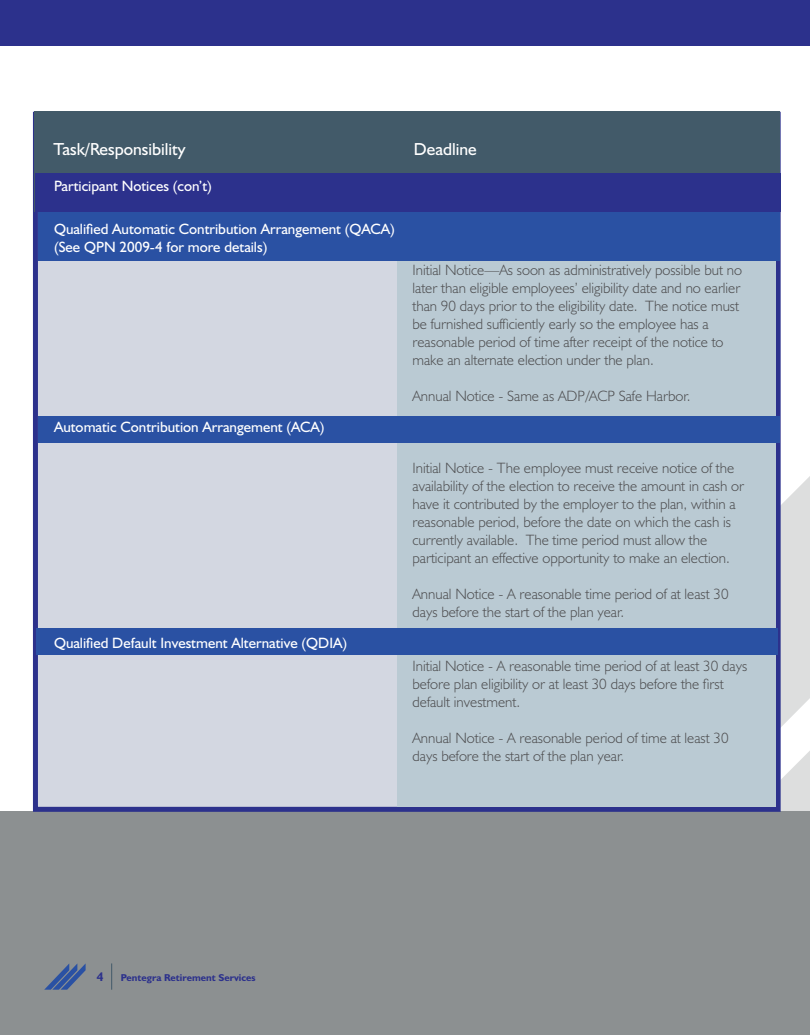
<style>
.page{position:relative;width:810px;height:1035px;background:#fff}
.page>*{position:absolute;margin:0;border:0;box-sizing:border-box;transform-origin:0 0}
.t1{font:17.5px "Humanist 521 BT";color:#fff}
.t2{font:300 15px/18px "Humanist 521 BT";color:#4d4d4f}
.t3{font:15px/18px "Humanist 521 BT";color:#fff}
.t4{font:700 12.5px "Humanist 521 BT";color:#2c318c}
.t5{font:700 10px "Humanist 521 BT";color:#2c318c}
</style>
<div class="page">
<svg style="left:781px;top:476px;width:29px;height:251px;background:#e0e1e1"></svg>
<svg style="left:781px;top:751px;width:29px;height:61px;fill:#dddede"></svg>
<div style="left:0;top:812px;width:810px;height:223px;background:#8c9091"></div>
<div style="left:0;top:0;width:810px;height:45px;background:#2c318c"></div>
<svg style="left:111px;top:963px;width:1px;height:27px"></svg>
<svg style="left:44px;top:963px;width:42px;height:27px"></svg>
<div style="left:33px;top:112px;width:748px;height:700px;background:#d3d7e1;border:5px solid #2c318c"></div>
<div style="left:398px;top:117px;width:378px;height:689px;background:#bacad3"></div>
<div style="left:34px;top:112px;width:745px;height:100px;background:#425a69"></div>
<div style="left:38px;top:212px;width:741px;height:49px;background:#2a51a3"></div>
<div style="left:38px;top:416px;width:741px;height:26px;background:#2a51a3"></div>
<div style="left:36px;top:629px;width:742px;height:26px;background:#2a51a3"></div>
<div style="left:35px;top:174px;width:746px;height:38px;background:#2c318c"></div>
<p class="t1" style="left:54px;top:138px;width:134px">Task/Responsibility</p>
<p class="t1" style="left:414px;top:138px;width:64px">Deadline</p>
<p class="t3" style="left:54px;top:177px;width:159px">Participant Notices (con’t)</p>
<p class="t3" style="left:54px;top:220px;width:343px">Qualified Automatic Contribution Arrangement (QACA) (See QPN 2009-4 for more details)</p>
<p class="t3" style="left:54px;top:418px;width:272px">Automatic Contribution Arrangement (ACA)</p>
<p class="t3" style="left:54px;top:634px;width:295px">Qualified Default Investment Alternative (QDIA)</p>
<p class="t2" style="left:412px;top:261px;width:331px">Initial Notice—As soon as administratively possible but no later than eligible employees’ eligibility date and no earlier than 90 days prior to the eligibility date. The notice must be furnished sufficiently early so the employee has a reasonable period of time after receipt of the notice to make an alternate election under the plan.</p>
<p class="t2" style="left:412px;top:387px;width:280px">Annual Notice - Same as ADP/ACP Safe Harbor.</p>
<p class="t2" style="left:412px;top:459px;width:333px">Initial Notice - The employee must receive notice of the availability of the election to receive the amount in cash or have it contributed by the employer to the plan, within a reasonable period, before the date on which the cash is currently available. The time period must allow the participant an effective opportunity to make an election.</p>
<p class="t2" style="left:412px;top:585px;width:318px">Annual Notice - A reasonable time period of at least 30 days before the start of the plan year.</p>
<p class="t2" style="left:412px;top:657px;width:336px">Initial Notice - A reasonable time period of at least 30 days before plan eligibility or at least 30 days before the first default investment.</p>
<p class="t2" style="left:412px;top:729px;width:318px">Annual Notice - A reasonable period of time at least 30 days before the start of the plan year.</p>
<p class="t4" style="left:97px;top:969px;width:8px">4</p>
<p class="t5" style="left:121px;top:971px;width:136px">Pentegra Retirement Services</p>
</div>
